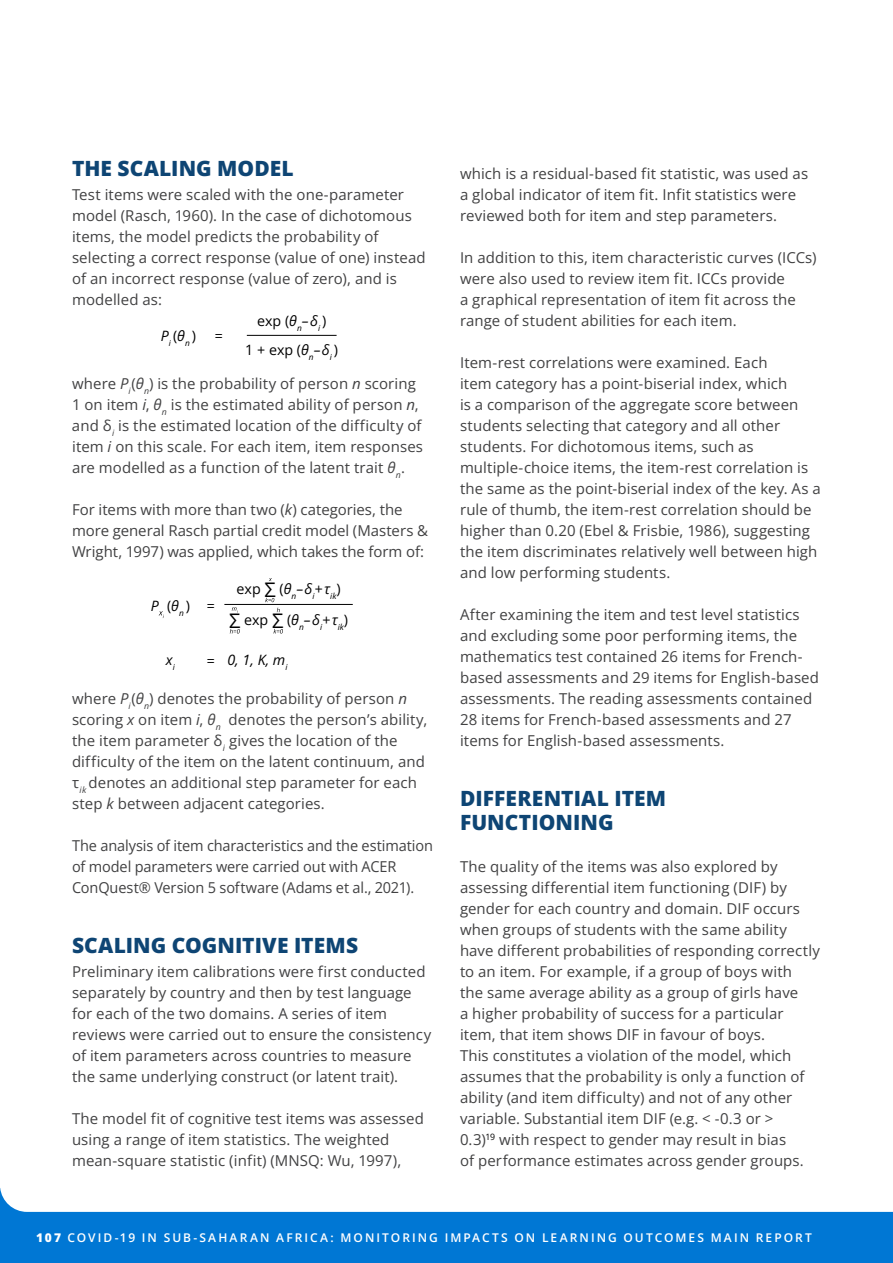
<style>
.page{position:relative;width:893px;height:1263px;background:#fff}
.page>*{position:absolute;margin:0;border:0;box-sizing:border-box;transform-origin:0 0}
.t1{font:800 21px/24px "Open Sans";letter-spacing:.005em;color:#0e4574}
.t2{font:15px/21px "Open Sans";letter-spacing:.005em;color:#414142}
.t3{font:14.25px/29.1px "Open Sans";color:#000001;text-align:center}
.t4{font:italic 14.25px "Open Sans";color:#000001}
.t5{font:600 12px "Open Sans";letter-spacing:.17em;color:#fff}
.s1{font-style:normal}
.s2{font-style:italic}
.s3{font-size:20.1px}
.s4{font-weight:800}
</style>
<div class="page">
<hr style="left:247px;top:335px;width:90px;height:1px;background:#000001">
<hr style="left:224px;top:604px;width:129px;height:1px;background:#000001">
<svg style="left:159px;top:611px;width:5px;height:7px"></svg>
<svg style="left:265px;top:598px;width:9px;height:4px"></svg>
<svg style="left:232px;top:607px;width:6px;height:6px"></svg>
<svg style="left:230px;top:629px;width:10px;height:5px"></svg>
<svg style="left:273px;top:629px;width:10px;height:4px"></svg>
<svg style="left:0;top:1188px;width:893px;height:75px;fill:#0077d4"></svg>
<h1 class="t1" style="left:72px;top:155px;width:223px">THE SCALING MODEL</h1>
<p class="t2" style="left:72px;top:183px;width:355px">Test items were scaled with the one-parameter model (Rasch, 1960). In the case of dichotomous items, the model predicts the probability of selecting a correct response (value of one) instead of an incorrect response (value of zero), and is modelled as:</p>
<p class="t4" style="left:161px;top:326px;width:37px">P<sub>i</sub> <span class="s1">(</span>θ<sub>n</sub> <span class="s1">)</span></p>
<p class="t3" style="left:245px;top:306px;width:94px">exp (<span class="s2">θ</span><sub>n</sub><span class="s2">–δ</span><sub>i</sub> )<br>1 + exp (<span class="s2">θ</span><sub>n</sub><span class="s2">–δ</span><sub>i</sub> )</p>
<p class="t4" style="left:215px;top:326px;width:10px">=</p>
<p class="t2" style="left:72px;top:372px;width:353px">where <span class="s2">P</span><sub>i</sub>(<span class="s2">θ</span><sub>n</sub>) is the probability of person <span class="s2">n</span> scoring 1 on item <span class="s2">i</span>, <span class="s2">θ</span><sub>n</sub> is the estimated ability of person <span class="s2">n</span>, and δ<sub>i</sub> is the estimated location of the difficulty of item <span class="s2">i</span> on this scale. For each item, item responses are modelled as a function of the latent trait <span class="s2">θ</span><sub>n</sub>.</p>
<p class="t2" style="left:72px;top:498px;width:357px">For items with more than two (<span class="s2">k</span>) categories, the more general Rasch partial credit model (Masters &amp;<br>Wright, 1997) was applied, which takes the form of:</p>
<p class="t4" style="left:151px;top:596px;width:41px">P <span class="s1">(</span>θ<sub>n</sub> <span class="s1">)</span></p>
<p class="t3" style="left:229px;top:573px;width:121px;line-height:30.8px">exp <span class="s3">Σ</span> (<span class="s2">θ</span><sub>n</sub><span class="s2">–δ</span><sub>i</sub><span class="s2">+τ</span><sub>ik</sub>)<br><span class="s3">Σ</span> exp <span class="s3">Σ</span> (<span class="s2">θ</span><sub>n</sub><span class="s2">–δ</span><sub>i</sub><span class="s2">+τ</span><sub>ik</sub>)</p>
<p class="t4" style="left:207px;top:596px;width:10px">=</p>
<p class="t4" style="left:166px;top:650px;width:10px">x<sub>i</sub></p>
<p class="t4" style="left:227px;top:650px;width:61px">0, 1, K, m<sub>i</sub></p>
<p class="t4" style="left:207px;top:651px;width:10px">=</p>
<p class="t2" style="left:72px;top:687px;width:357px">where <span class="s2">P</span><sub>i</sub>(<span class="s2">θ</span><sub>n</sub>) denotes the probability of person <span class="s2">n </span>scoring <span class="s2">x</span> on item <span class="s2">i</span>, <span class="s2">θ</span><sub>n</sub> denotes the person’s ability, the item parameter δ<sub>i</sub> gives the location of the difficulty of the item on the latent continuum, and τ<sub>ik</sub> denotes an additional step parameter for each step <span class="s2">k</span> between adjacent categories.</p>
<p class="t2" style="left:72px;top:834px;width:362px">The analysis of item characteristics and the estimation of model parameters were carried out with ACER<br>ConQuest® Version 5 software (Adams et al., 2021).</p>
<h1 class="t1" style="left:72px;top:932px;width:288px">SCALING COGNITIVE ITEMS</h1>
<p class="t2" style="left:72px;top:960px;width:361px">Preliminary item calibrations were first conducted separately by country and then by test language for each of the two domains. A series of item reviews were carried out to ensure the consistency of item parameters across countries to measure the same underlying construct (or latent trait).</p>
<p class="t2" style="left:72px;top:1107px;width:353px">The model fit of cognitive test items was assessed using a range of item statistics. The weighted mean-square statistic (infit) (MNSQ: Wu, 1997),</p>
<p class="t2" style="left:460px;top:162px;width:350px">which is a residual-based fit statistic, was used as a global indicator of item fit. Infit statistics were reviewed both for item and step parameters.</p>
<p class="t2" style="left:460px;top:246px;width:358px">In addition to this, item characteristic curves (ICCs) were also used to review item fit. ICCs provide<br>a graphical representation of item fit across the range of student abilities for each item.</p>
<p class="t2" style="left:460px;top:351px;width:362px">Item-rest correlations were examined. Each<br>item category has a point-biserial index, which<br>is a comparison of the aggregate score between students selecting that category and all other students. For dichotomous items, such as multiple-choice items, the item-rest correlation is the same as the point-biserial index of the key. As a rule of thumb, the item-rest correlation should be higher than 0.20 (Ebel &amp; Frisbie, 1986), suggesting the item discriminates relatively well between high and low performing students.</p>
<p class="t2" style="left:460px;top:603px;width:361px">After examining the item and test level statistics and excluding some poor performing items, the mathematics test contained 26 items for French&shy;based assessments and 29 items for English-based assessments. The reading assessments contained 28 items for French-based assessments and 27 items for English-based assessments.</p>
<h1 class="t1" style="left:460px;top:785px;width:208px">DIFFERENTIAL ITEM<br>FUNCTIONING</h1>
<p class="t2" style="left:460px;top:855px;width:361px">The quality of the items was also explored by assessing differential item functioning (DIF) by gender for each country and domain. DIF occurs when groups of students with the same ability have different probabilities of responding correctly to an item. For example, if a group of boys with<br>the same average ability as a group of girls have<br>a higher probability of success for a particular item, that item shows DIF in favour of boys.<br>This constitutes a violation of the model, which assumes that the probability is only a function of ability (and item difficulty) and not of any other variable. Substantial item DIF (e.g. &lt; -0.3 or &gt;<br>0.3)<sup>19</sup> with respect to gender may result in bias<br>of performance estimates across gender groups.</p>
<p class="t5" style="left:36px;top:1230px;width:777px"><span class="s4">107</span> COVID-19 IN SUB-SAHARAN AFRICA: MONITORING IMPACTS ON LEARNING OUTCOMES MAIN REPORT</p>
</div>
